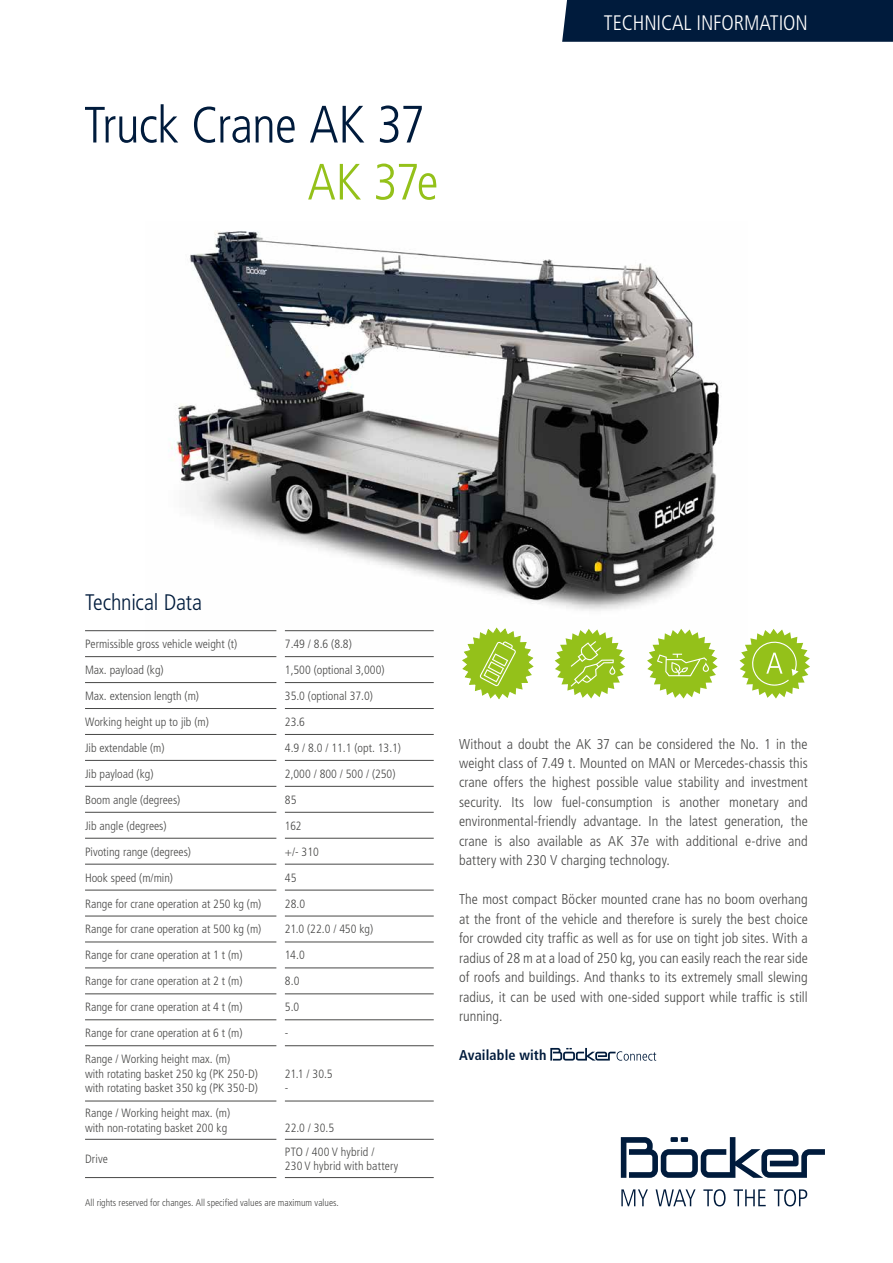
<style>
.page{position:relative;width:893px;height:1263px;background:#fff}
.page>*{position:absolute;margin:0;border:0;box-sizing:border-box;transform-origin:0 0}
.t1{font:300 condensed 51px/57px "Frutiger LT Pro";letter-spacing:-.015em;color:#001b3c;text-align:right}
.t2{font:300 condensed 22.5px "Frutiger LT Pro";letter-spacing:-.01em;color:#001b3c}
.t3{font:300 condensed 21px "Frutiger LT Pro";letter-spacing:-.005em;color:#fff}
.t4{font:300 condensed 14.25px/19.5px "Frutiger LT Pro";letter-spacing:.005em;color:#484847;text-align:justify}
.t5{font:700 condensed 14.25px "Frutiger LT Pro";letter-spacing:.01em;color:#001b3c}
.t6{font:300 condensed 12px/14.4px "Frutiger LT Pro";color:#484847}
.t7{font:300 condensed 9.75px "Frutiger LT Pro";color:#484847}
.s1{font-size:52.5px}
.s2{color:#94c11a}
</style>
<div class="page">
<img style="left:146px;top:231px;width:574px;height:427px">
<svg style="left:550px;top:1048px;width:106px;height:13px"></svg>
<div style="left:562px;top:0;width:331px;height:42px;background:#001b3c"></div>
<hr style="left:85px;top:630px;width:191px;height:1px;background:#484847">
<hr style="left:285px;top:630px;width:149px;height:1px;background:#484847">
<hr style="left:85px;top:656px;width:191px;height:1px;background:#484847">
<hr style="left:285px;top:656px;width:149px;height:1px;background:#484847">
<hr style="left:85px;top:682px;width:191px;height:1px;background:#484847">
<hr style="left:85px;top:708px;width:191px;height:1px;background:#484847">
<hr style="left:85px;top:734px;width:191px;height:1px;background:#484847">
<hr style="left:85px;top:760px;width:191px;height:1px;background:#484847">
<hr style="left:85px;top:786px;width:191px;height:1px;background:#484847">
<hr style="left:85px;top:812px;width:191px;height:1px;background:#484847">
<hr style="left:85px;top:838px;width:191px;height:1px;background:#484847">
<hr style="left:85px;top:864px;width:191px;height:1px;background:#484847">
<hr style="left:85px;top:890px;width:191px;height:1px;background:#484847">
<hr style="left:85px;top:916px;width:191px;height:1px;background:#484847">
<hr style="left:85px;top:941px;width:191px;height:1px;background:#484847">
<hr style="left:85px;top:967px;width:191px;height:1px;background:#484847">
<hr style="left:85px;top:993px;width:191px;height:1px;background:#484847">
<hr style="left:85px;top:1019px;width:191px;height:1px;background:#484847">
<hr style="left:85px;top:1045px;width:191px;height:1px;background:#484847">
<hr style="left:85px;top:1101px;width:191px;height:1px;background:#484847">
<hr style="left:85px;top:1139px;width:191px;height:1px;background:#484847">
<hr style="left:85px;top:1177px;width:191px;height:1px;background:#484847">
<hr style="left:285px;top:682px;width:149px;height:1px;background:#484847">
<hr style="left:285px;top:708px;width:149px;height:1px;background:#484847">
<hr style="left:285px;top:734px;width:149px;height:1px;background:#484847">
<hr style="left:285px;top:760px;width:149px;height:1px;background:#484847">
<hr style="left:285px;top:786px;width:149px;height:1px;background:#484847">
<hr style="left:285px;top:812px;width:149px;height:1px;background:#484847">
<hr style="left:285px;top:838px;width:149px;height:1px;background:#484847">
<hr style="left:285px;top:864px;width:149px;height:1px;background:#484847">
<hr style="left:285px;top:890px;width:149px;height:1px;background:#484847">
<hr style="left:285px;top:916px;width:149px;height:1px;background:#484847">
<hr style="left:285px;top:941px;width:149px;height:1px;background:#484847">
<hr style="left:285px;top:967px;width:149px;height:1px;background:#484847">
<hr style="left:285px;top:993px;width:149px;height:1px;background:#484847">
<hr style="left:285px;top:1019px;width:149px;height:1px;background:#484847">
<hr style="left:285px;top:1045px;width:149px;height:1px;background:#484847">
<hr style="left:285px;top:1101px;width:149px;height:1px;background:#484847">
<hr style="left:285px;top:1139px;width:149px;height:1px;background:#484847">
<hr style="left:285px;top:1177px;width:149px;height:1px;background:#484847">
<svg style="left:621px;top:1137px;width:204px;height:41px"></svg>
<svg style="left:621px;top:1189px;width:27px;height:17px"></svg>
<svg style="left:656px;top:1189px;width:39px;height:17px"></svg>
<svg style="left:703px;top:1189px;width:23px;height:17px"></svg>
<svg style="left:734px;top:1189px;width:32px;height:17px"></svg>
<svg style="left:774px;top:1189px;width:33px;height:17px"></svg>
<svg style="left:739px;top:629px;width:71px;height:69px"></svg>
<svg style="left:647px;top:629px;width:71px;height:69px"></svg>
<svg style="left:463px;top:628px;width:70px;height:71px"></svg>
<svg style="left:555px;top:629px;width:70px;height:69px"></svg>
<h1 class="t1" style="left:84px;top:97px;width:356px">Truck Crane <span class="s1">AK 37<br></span><span class="s2">AK 37e</span></h1>
<h3 class="t3" style="left:604px;top:11px;width:205px">TECHNICAL INFORMATION</h3>
<h2 class="t2" style="left:85px;top:589px;width:118px">Technical Data</h2>
<p class="t6" style="left:85px;top:637px;width:154px">Permissible gross vehicle weight (t)</p>
<p class="t6" style="left:285px;top:637px;width:68px">7.49 / 8.6 (8.8)</p>
<p class="t6" style="left:85px;top:663px;width:80px">Max. payload (kg)</p>
<p class="t6" style="left:285px;top:663px;width:101px">1,500 (optional 3,000)</p>
<p class="t6" style="left:85px;top:689px;width:115px">Max. extension length (m)</p>
<p class="t6" style="left:285px;top:689px;width:90px">35.0 (optional 37.0)</p>
<p class="t6" style="left:85px;top:715px;width:125px">Working height up to jib (m)</p>
<p class="t6" style="left:285px;top:715px;width:22px">23.6</p>
<p class="t6" style="left:85px;top:741px;width:81px">Jib extendable (m)</p>
<p class="t6" style="left:285px;top:741px;width:118px">4.9 / 8.0 / 11.1 (opt. 13.1)</p>
<p class="t6" style="left:85px;top:767px;width:70px">Jib payload (kg)</p>
<p class="t6" style="left:285px;top:767px;width:112px">2,000 / 800 / 500 / (250)</p>
<p class="t6" style="left:85px;top:792px;width:97px">Boom angle (degrees)</p>
<p class="t6" style="left:285px;top:792px;width:13px">85</p>
<p class="t6" style="left:85px;top:818px;width:83px">Jib angle (degrees)</p>
<p class="t6" style="left:285px;top:818px;width:18px">162</p>
<p class="t6" style="left:85px;top:844px;width:108px">Pivoting range (degrees)</p>
<p class="t6" style="left:285px;top:844px;width:36px">+/- 310</p>
<p class="t6" style="left:85px;top:870px;width:90px">Hook speed (m/min)</p>
<p class="t6" style="left:285px;top:870px;width:13px">45</p>
<p class="t6" style="left:85px;top:896px;width:178px">Range for crane operation at 250 kg (m)</p>
<p class="t6" style="left:285px;top:896px;width:22px">28.0</p>
<p class="t6" style="left:85px;top:922px;width:178px">Range for crane operation at 500 kg (m)</p>
<p class="t6" style="left:285px;top:922px;width:90px">21.0 (22.0 / 450 kg)</p>
<p class="t6" style="left:85px;top:948px;width:159px">Range for crane operation at 1 t (m)</p>
<p class="t6" style="left:285px;top:948px;width:21px">14.0</p>
<p class="t6" style="left:85px;top:974px;width:159px">Range for crane operation at 2 t (m)</p>
<p class="t6" style="left:285px;top:974px;width:16px">8.0</p>
<p class="t6" style="left:85px;top:1000px;width:159px">Range for crane operation at 4 t (m)</p>
<p class="t6" style="left:285px;top:1000px;width:16px">5.0</p>
<p class="t6" style="left:85px;top:1026px;width:159px">Range for crane operation at 6 t (m)</p>
<p class="t6" style="left:285px;top:1026px;width:5px">-</p>
<p class="t6" style="left:85px;top:1052px;width:174px">Range / Working height max. (m)<br>with rotating basket 250 kg (PK 250-D) with rotating basket 350 kg (PK 350-D)</p>
<p class="t6" style="left:285px;top:1067px;width:49px">21.1 / 30.5 -</p>
<p class="t6" style="left:85px;top:1106px;width:147px">Range / Working height max. (m) with non-rotating basket 200 kg</p>
<p class="t6" style="left:285px;top:1120px;width:51px">22.0 / 30.5</p>
<p class="t6" style="left:85px;top:1152px;width:24px">Drive</p>
<p class="t6" style="left:285px;top:1144px;width:115px">PTO / 400 V hybrid /<br>230 V hybrid with battery</p>
<p class="t7" style="left:85px;top:1197px;width:255px">All rights reserved for changes. All specified values are maximum values.</p>
<p class="t4" style="left:459px;top:734px;width:350px">Without a doubt the AK 37 can be considered the No. 1 in the weight class of 7.49 t. Mounted on MAN or Mercedes-chassis this crane offers the highest possible value stability and investment security. Its low fuel-consumption is another monetary and environmental-friendly advantage. In the latest generation, the crane is also available as AK 37e with additional e-drive and battery with 230 V charging technology.</p>
<p class="t4" style="left:459px;top:890px;width:350px">The most compact Böcker mounted crane has no boom overhang at the front of the vehicle and therefore is surely the best choice for crowded city traffic as well as for use on tight job sites. With a radius of 28 m at a load of 250 kg, you can easily reach the rear side of roofs and buildings. And thanks to its extremely small slewing radius, it can be used with one-sided support while traffic is still running.</p>
<p class="t5" style="left:459px;top:1047px;width:89px">Available with</p>
</div>
